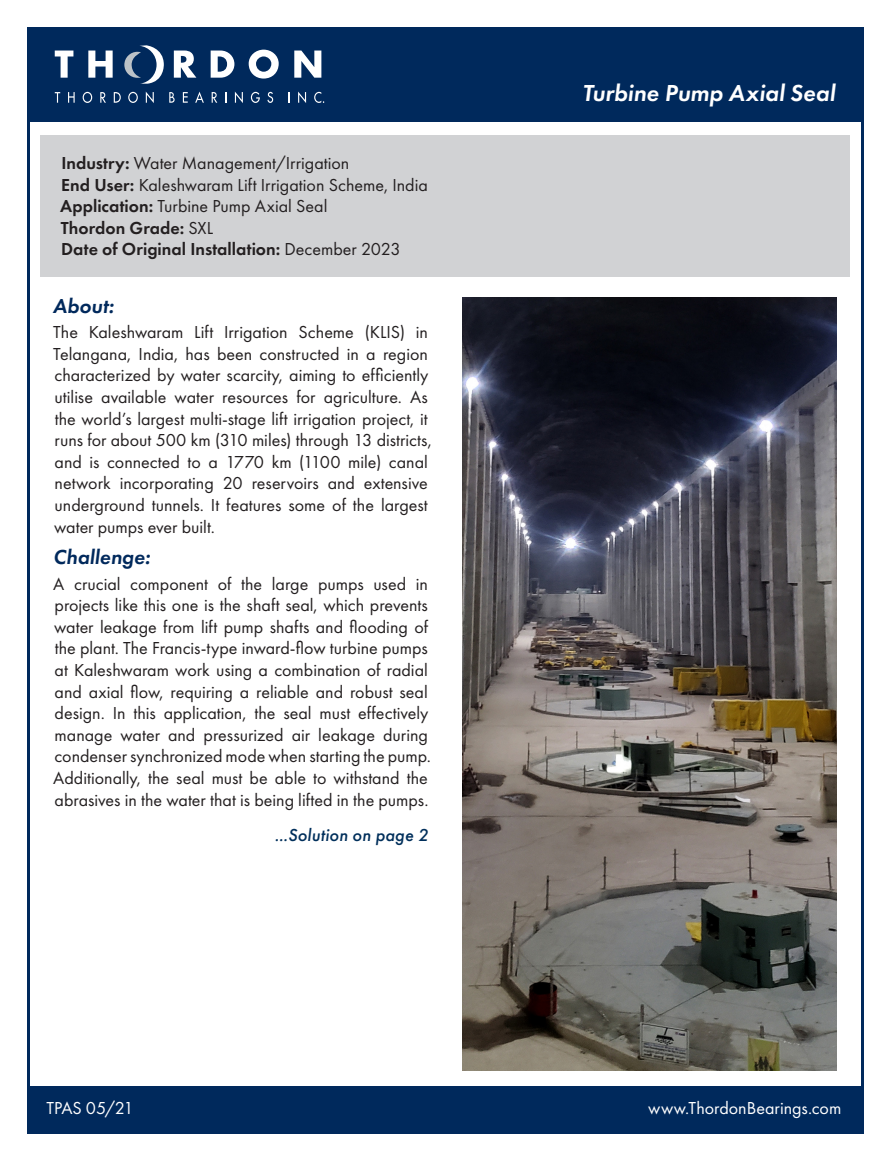
<style>
.page{position:relative;width:891px;height:1161px;background:#fff}
.page>*{position:absolute;margin:0;border:0;box-sizing:border-box;transform-origin:0 0}
.t1{font:italic 600 24px "Futura PT";letter-spacing:.005em;color:#fff}
.Titles{font:italic 600 21px "Futura PT";color:#00295c}
.t2{font:18px/21.6px "Futura PT";color:#231f20}
.t3{font:600 18px "Futura PT";color:#231f20}
.t4{font:18px "Futura PT";color:#fff}
.t5{font:italic 500 18px "Futura PT";letter-spacing:.01em;color:#002f5b}
.s1{font-weight:600}
.s2{font-weight:400}
</style>
<div class="page">
<div style="left:29px;top:27px;width:833px;height:95px;background:#00295c"></div>
<div style="left:29px;top:1087px;width:833px;height:47px;background:#00295c"></div>
<svg style="left:55px;top:51px;width:18px;height:27px"></svg>
<svg style="left:88px;top:51px;width:25px;height:27px"></svg>
<svg style="left:174px;top:51px;width:22px;height:27px"></svg>
<svg style="left:211px;top:51px;width:23px;height:27px"></svg>
<svg style="left:249px;top:50px;width:30px;height:29px"></svg>
<svg style="left:294px;top:51px;width:27px;height:27px"></svg>
<svg style="left:55px;top:92px;width:5px;height:11px"></svg>
<svg style="left:68px;top:92px;width:7px;height:11px"></svg>
<svg style="left:83px;top:92px;width:9px;height:11px"></svg>
<svg style="left:100px;top:92px;width:6px;height:11px"></svg>
<svg style="left:114px;top:92px;width:7px;height:11px"></svg>
<svg style="left:128px;top:92px;width:10px;height:11px"></svg>
<svg style="left:146px;top:92px;width:8px;height:11px"></svg>
<svg style="left:169px;top:92px;width:6px;height:11px"></svg>
<svg style="left:183px;top:92px;width:5px;height:11px"></svg>
<svg style="left:195px;top:92px;width:9px;height:11px"></svg>
<svg style="left:212px;top:92px;width:5px;height:11px"></svg>
<svg style="left:235px;top:92px;width:8px;height:11px"></svg>
<svg style="left:251px;top:92px;width:9px;height:11px"></svg>
<svg style="left:267px;top:92px;width:6px;height:11px"></svg>
<svg style="left:288px;top:92px;width:2px;height:11px"></svg>
<svg style="left:298px;top:92px;width:8px;height:11px"></svg>
<svg style="left:314px;top:92px;width:10px;height:11px"></svg>
<svg style="left:124px;top:45px;width:40px;height:39px"></svg>
<div style="left:40px;top:135px;width:810px;height:142px;background:#d1d2d4"></div>
<img style="left:462px;top:297px;width:375px;height:774px">
<p class="t2" style="left:61px;top:152px;width:290px"><span class="s1">Industry:</span> Water Management/Irrigation</p>
<p class="t2" style="left:61px;top:174px;width:368px"><span class="s1">End User:</span> Kaleshwaram Lift Irrigation Scheme, India</p>
<p class="t2" style="left:60px;top:195px;width:269px"><span class="s1">Application:</span> Turbine Pump Axial Seal</p>
<p class="t3" style="left:61px;top:217px;width:154px">Thordon Grade: <span class="s2">SXL</span></p>
<p class="t3" style="left:61px;top:238px;width:341px">Date of Original Installation: <span class="s2">December 2023</span></p>
<p class="Titles" style="left:53px;top:292px;width:63px">About:</p>
<p class="t2" style="left:53px;top:321px;width:380px">The Kaleshwaram Lift Irrigation Scheme (KLIS) in Telangana, India, has been constructed in a region characterized by water scarcity, aiming to efficiently utilise available water resources for agriculture. As the world’s largest multi-stage lift irrigation project, it runs for about 500 km (310 miles) through 13 districts, and is connected to a 1770 km (1100 mile) canal network incorporating 20 reservoirs and extensive underground tunnels. It features some of the largest water pumps ever built.</p>
<p class="Titles" style="left:53px;top:544px;width:98px">Challenge:</p>
<p class="t2" style="left:53px;top:573px;width:379px">A crucial component of the large pumps used in projects like this one is the shaft seal, which prevents water leakage from lift pump shafts and flooding of the plant. The Francis-type inward-flow turbine pumps at Kaleshwaram work using a combination of radial and axial flow, requiring a reliable and robust seal design. In this application, the seal must effectively manage water and pressurized air leakage during condenser synchronized mode when starting the pump.<br>Additionally, the seal must be able to withstand the abrasives in the water that is being lifted in the pumps.</p>
<p class="t5" style="left:275px;top:824px;width:155px">...Solution on page 2</p>
<p class="t4" style="left:46px;top:1097px;width:89px">TPAS 05/21</p>
<p class="t1" style="left:583px;top:78px;width:254px">Turbine Pump Axial Seal</p>
<p class="t4" style="left:648px;top:1097px;width:195px">www.ThordonBearings.com</p>
</div>
